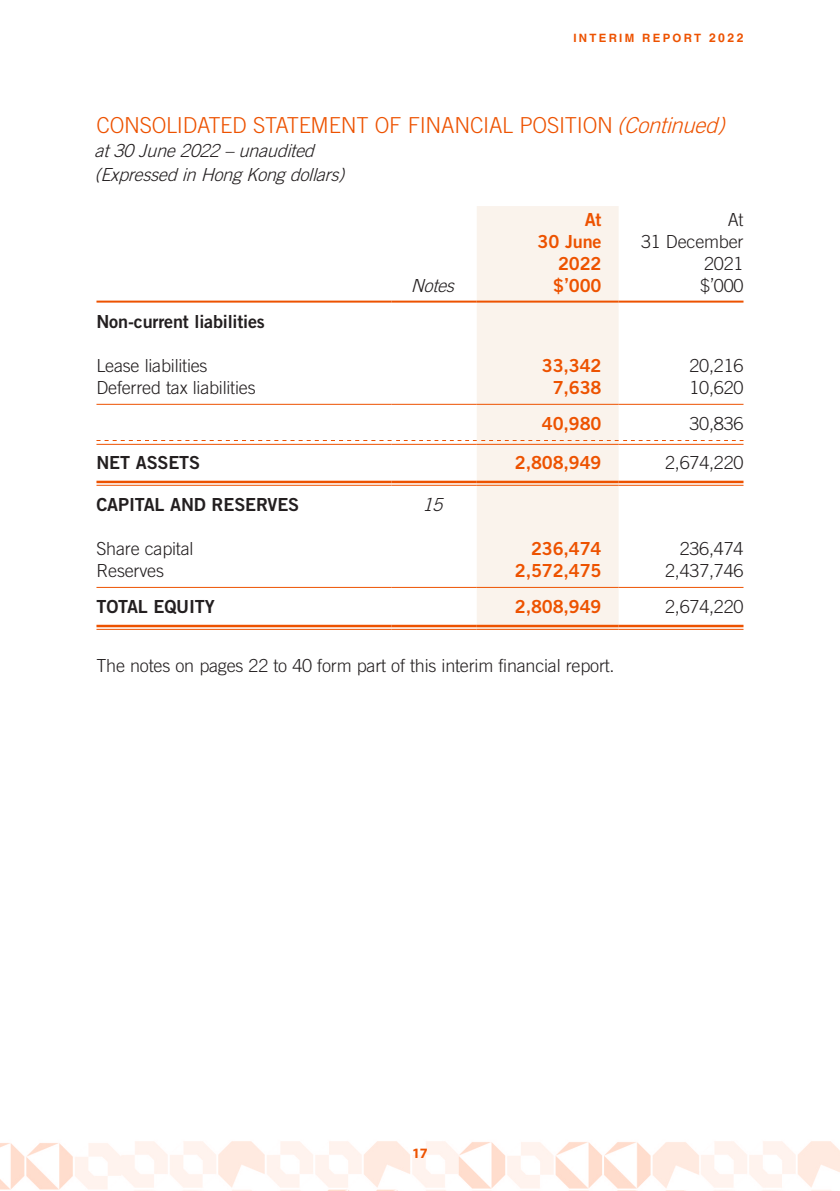
<style>
.page{position:relative;width:840px;height:1191px;background:#fff}
.page>*{position:absolute;margin:0;border:0;box-sizing:border-box;transform-origin:0 0}
.t1{font:300 22px "Trade Gothic LT Std";letter-spacing:-.01em;color:#ed5200}
.t2{font:300 18px/22px "Trade Gothic LT Std";letter-spacing:-.01em;color:#231f20;text-align:right}
.t3{font:18px/22px "Trade Gothic LT Std Bd 2";letter-spacing:-.01em;color:#ed5200;text-align:right}
.t4{font:18px "Trade Gothic LT Std Bd 2";letter-spacing:-.01em;color:#231f20}
.t5{font:italic 300 18px/24px "Trade Gothic LT Std";color:#231f20}
.t6{font:700 14.4px "Myriad Pro";color:#ed5200}
.t7{font:700 11.4px "Helvetica LT Std";letter-spacing:.2em;color:#ed5200}
.s1{font-size:12.2px}
.s2{font-style:italic}
</style>
<div class="page">
<img style="left:0;top:206px;width:839px;height:985px">
<div style="left:476px;top:206px;width:142px;height:423px;background:#faf3ec"></div>
<hr style="left:96px;top:300px;width:295px;height:2px;background:#ed5200">
<hr style="left:391px;top:300px;width:85px;height:2px;background:#ed5200">
<hr style="left:476px;top:300px;width:142px;height:2px;background:#ed5200">
<hr style="left:618px;top:300px;width:125px;height:2px;background:#ed5200">
<hr style="left:96px;top:404px;width:295px;height:1px;background:#ed5200">
<hr style="left:391px;top:404px;width:85px;height:1px;background:#ed5200">
<hr style="left:476px;top:404px;width:142px;height:1px;background:#ed5200">
<hr style="left:618px;top:404px;width:125px;height:1px;background:#ed5200">
<hr style="left:96px;top:444px;width:295px;height:1px;background:#ed5200">
<hr style="left:391px;top:444px;width:85px;height:1px;background:#ed5200">
<hr style="left:476px;top:444px;width:142px;height:1px;background:#ed5200">
<svg style="left:96px;top:440px;width:647px;height:1px"></svg>
<hr style="left:618px;top:444px;width:125px;height:1px;background:#ed5200">
<hr style="left:96px;top:481px;width:295px;height:2px;background:#ed5200">
<hr style="left:96px;top:485px;width:295px;height:1px;background:#ed5200">
<hr style="left:391px;top:481px;width:85px;height:2px;background:#ed5200">
<hr style="left:391px;top:485px;width:85px;height:1px;background:#ed5200">
<hr style="left:476px;top:481px;width:142px;height:2px;background:#ed5200">
<hr style="left:476px;top:485px;width:142px;height:1px;background:#ed5200">
<hr style="left:618px;top:481px;width:125px;height:2px;background:#ed5200">
<hr style="left:618px;top:485px;width:125px;height:1px;background:#ed5200">
<hr style="left:96px;top:587px;width:295px;height:1px;background:#ed5200">
<hr style="left:391px;top:587px;width:85px;height:1px;background:#ed5200">
<hr style="left:476px;top:587px;width:142px;height:1px;background:#ed5200">
<hr style="left:618px;top:587px;width:125px;height:1px;background:#ed5200">
<hr style="left:96px;top:625px;width:295px;height:2px;background:#ed5200">
<hr style="left:96px;top:629px;width:295px;height:1px;background:#ed5200">
<hr style="left:391px;top:625px;width:85px;height:2px;background:#ed5200">
<hr style="left:391px;top:629px;width:85px;height:1px;background:#ed5200">
<hr style="left:476px;top:625px;width:142px;height:2px;background:#ed5200">
<hr style="left:476px;top:629px;width:142px;height:1px;background:#ed5200">
<hr style="left:618px;top:625px;width:125px;height:2px;background:#ed5200">
<hr style="left:618px;top:629px;width:125px;height:1px;background:#ed5200">
<p class="t7" style="left:573px;top:31px;width:171px">INTERIM REPORT <span class="s1">2022</span></p>
<p class="t1" style="left:96px;top:112px;width:636px">CONSOLIDATED STATEMENT OF FINANCIAL POSITION <span class="s2">(Continued)</span></p>
<p class="t5" style="left:95px;top:138px;width:256px">at30June2022–unaudited (ExpressedinHongKongdollars)</p>
<p class="t3" style="left:537px;top:208px;width:66px">At<br>30 June<br>2022</p>
<p class="t2" style="left:640px;top:208px;width:104px">At<br>31 December<br>2021</p>
<p class="t5" style="left:410px;top:273px;width:50px">Notes</p>
<p class="t3" style="left:553px;top:274px;width:50px">$’000</p>
<p class="t2" style="left:700px;top:274px;width:45px">$’000</p>
<p class="t4" style="left:96px;top:310px;width:170px">Non-current liabilities</p>
<p class="t2" style="left:96px;top:354px;width:113px">Lease liabilities</p>
<p class="t3" style="left:541px;top:354px;width:61px">33,342</p>
<p class="t2" style="left:689px;top:354px;width:55px">20,216</p>
<p class="t2" style="left:96px;top:376px;width:161px">Deferred tax liabilities</p>
<p class="t3" style="left:552px;top:376px;width:50px">7,638</p>
<p class="t2" style="left:689px;top:376px;width:55px">10,620</p>
<p class="t3" style="left:541px;top:412px;width:61px">40,980</p>
<p class="t2" style="left:689px;top:412px;width:55px">30,836</p>
<p class="t4" style="left:96px;top:451px;width:105px">NET ASSETS</p>
<p class="t3" style="left:514px;top:451px;width:88px">2,808,949</p>
<p class="t2" style="left:664px;top:451px;width:80px">2,674,220</p>
<p class="t4" style="left:96px;top:493px;width:204px">CAPITAL AND RESERVES</p>
<p class="t5" style="left:422px;top:492px;width:27px">15</p>
<p class="t2" style="left:96px;top:537px;width:98px">Share capital</p>
<p class="t3" style="left:531px;top:537px;width:72px">236,474</p>
<p class="t2" style="left:679px;top:537px;width:65px">236,474</p>
<p class="t2" style="left:96px;top:559px;width:69px">Reserves</p>
<p class="t3" style="left:514px;top:559px;width:88px">2,572,475</p>
<p class="t2" style="left:664px;top:559px;width:80px">2,437,746</p>
<p class="t4" style="left:96px;top:595px;width:120px">TOTAL EQUITY</p>
<p class="t3" style="left:514px;top:595px;width:88px">2,808,949</p>
<p class="t2" style="left:664px;top:595px;width:80px">2,674,220</p>
<p class="t2" style="left:96px;top:654px;width:519px">The notes on pages 22 to 40 form part of this interim financial report.</p>
<p class="t6" style="left:412px;top:1143px;width:17px">17</p>
</div>
